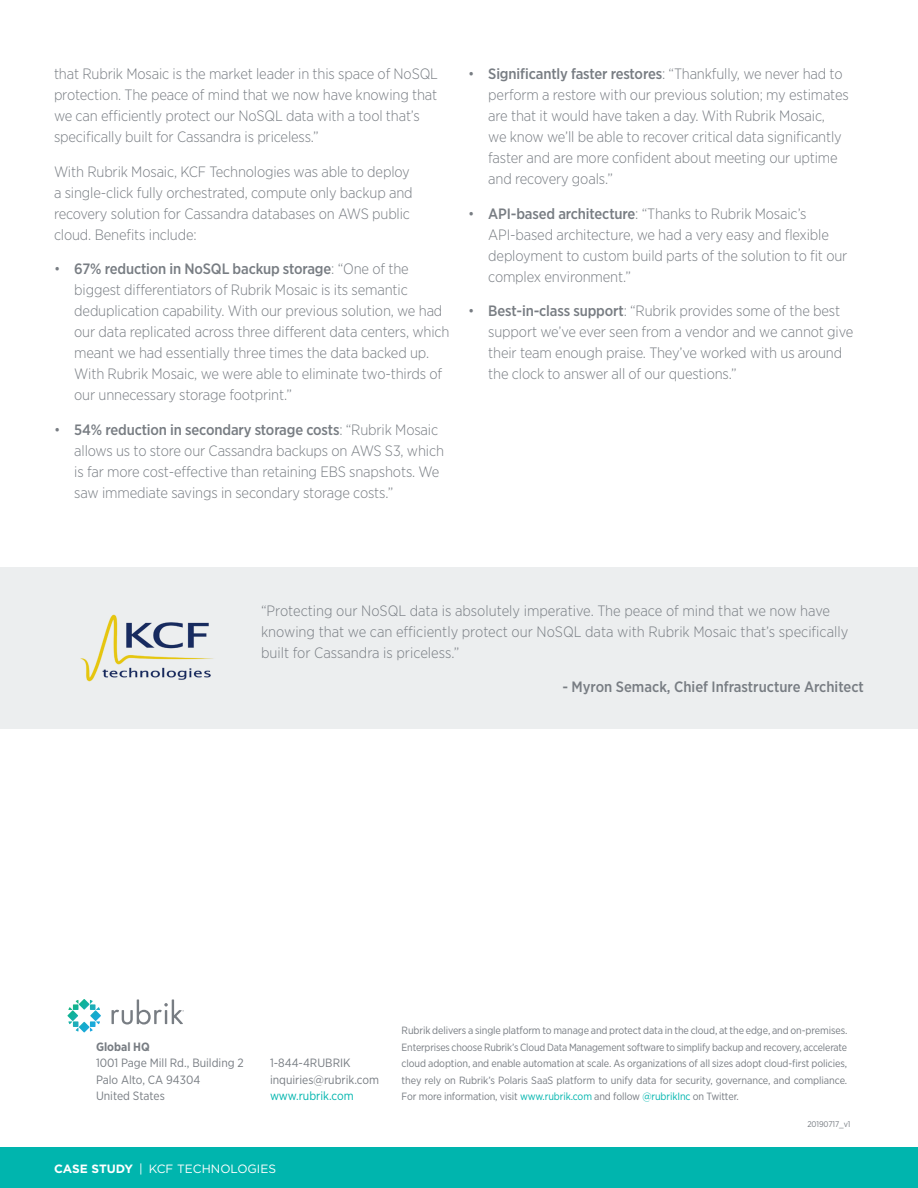
<style>
.page{position:relative;width:918px;height:1188px;background:#fff}
.page>*{position:absolute;margin:0;border:0;box-sizing:border-box;transform-origin:0 0}
.CASE_body_copy{font:300 15px/21px "Gotham Narrow";letter-spacing:-.01em;color:#787d83}
.CASE_pull_quote{font:300 15px/21px "Gotham Narrow";color:#787d83}
.CASE_pull_quote_name{font:500 15px "Gotham Narrow";color:#787d83}
.t1{font:12px/16.5px "Gotham Narrow";color:#787d83}
.t2{font:12px "Gotham";color:#fff}
.t3{font:12px "Gotham Narrow";color:#00b5ae}
.t4{font:700 12px "Gotham Narrow";color:#787d83}
.t5{font:10.5px/16.5px "Gotham Narrow";letter-spacing:-.01em;color:#787d83;text-align:justify}
.Version{font:8.25px "Gotham Narrow";letter-spacing:-.01em;color:#787d83}
.s1{font-weight:500}
.s2{font-weight:700}
.s3{color:#00b5ae}
</style>
<div class="page">
<div style="left:0;top:1148px;width:918px;height:40px;background:#00b5ae"></div>
<div style="left:0;top:567px;width:918px;height:162px;background:#eceeef"></div>
<img style="left:80px;top:614px;width:133px;height:68px">
<svg style="left:68px;top:999px;width:33px;height:33px"></svg>
<svg style="left:112px;top:999px;width:72px;height:26px"></svg>
<p class="CASE_body_copy" style="left:54px;top:63px;width:386px">that Rubrik Mosaic is the market leader in this space of NoSQL protection. The peace of mind that we now have knowing that we can efficiently protect our NoSQL data with a tool that’s specifically built for Cassandra is priceless.”</p>
<p class="CASE_body_copy" style="left:54px;top:161px;width:360px">With Rubrik Mosaic, KCF Technologies was able to deploy a single-click fully orchestrated, compute only backup and recovery solution for Cassandra databases on AWS public cloud. Benefits include:</p>
<p class="CASE_body_copy" style="left:74px;top:258px;width:377px;text-indent:-20px">• <span class="s1">67% reduction in NoSQL backup storage</span>: “One of the biggest differentiators of Rubrik Mosaic is its semantic deduplication capability. With our previous solution, we had our data replicated across three different data centers, which meant we had essentially three times the data backed up.<br>With Rubrik Mosaic, we were able to eliminate two-thirds of our unnecessary storage footprint.”</p>
<p class="CASE_body_copy" style="left:74px;top:419px;width:371px;text-indent:-20px">• <span class="s1">54% reduction in secondary storage costs</span>: “Rubrik Mosaic allows us to store our Cassandra backups on AWS S3, which is far more cost-effective than retaining EBS snapshots. We saw immediate savings in secondary storage costs.”</p>
<p class="CASE_body_copy" style="left:488px;top:63px;width:362px;text-indent:-20px">• <span class="s1">Significantly faster restores</span>: “Thankfully, we never had to perform a restore with our previous solution; my estimates are that it would have taken a day. With Rubrik Mosaic,<br>we know we’ll be able to recover critical data significantly faster and are more confident about meeting our uptime and recovery goals.”</p>
<p class="CASE_body_copy" style="left:488px;top:203px;width:361px;text-indent:-20px">• <span class="s1">API-based architecture</span>: “Thanks to Rubrik Mosaic’s API-based architecture, we had a very easy and flexible deployment to custom build parts of the solution to fit our complex environment.”</p>
<p class="CASE_body_copy" style="left:488px;top:300px;width:367px;text-indent:-20px">• <span class="s1">Best-in-class support</span>: “Rubrik provides some of the best support we’ve ever seen from a vendor and we cannot give their team enough praise. They’ve worked with us around the clock to answer all of our questions.”</p>
<p class="CASE_pull_quote" style="left:261px;top:600px;width:589px">“Protecting our NoSQL data is absolutely imperative. The peace of mind that we now have knowing that we can efficiently protect our NoSQL data with Rubrik Mosaic that’s specifically built for Cassandra is priceless.”</p>
<p class="CASE_pull_quote_name" style="left:562px;top:677px;width:303px">- Myron Semack, Chief Infrastructure Architect</p>
<p class="t4" style="left:96px;top:1039px;width:55px">Global HQ</p>
<p class="t1" style="left:96px;top:1055px;width:149px">1001 Page Mill Rd., Building 2<br>Palo Alto, CA 94304<br>United States</p>
<p class="t1" style="left:270px;top:1055px;width:111px">1-844-4RUBRIK inquiries@rubrik.com</p>
<p class="t3" style="left:270px;top:1089px;width:85px">www.rubrik.com</p>
<p class="t2" style="left:54px;top:1161px;width:224px"><span class="s2">CASE STUDY</span> | KCF TECHNOLOGIES</p>
<p class="t5" style="left:402px;top:1022px;width:447px">Rubrik delivers a single platform to manage and protect data in the cloud, at the edge, and on-premises.<br>Enterprises choose Rubrik’s Cloud Data Management software to simplify backup and recovery, accelerate cloud adoption, and enable automation at scale. As organizations of all sizes adopt cloud-first policies, they rely on Rubrik’s Polaris SaaS platform to unify data for security, governance, and compliance.<br>For more information, visit <span class="s3">www.rubrik.com</span> and follow <span class="s3">@rubrikInc</span> on Twitter.</p>
<p class="Version" style="left:807px;top:1119px;width:45px">20190717_v1</p>
</div>
